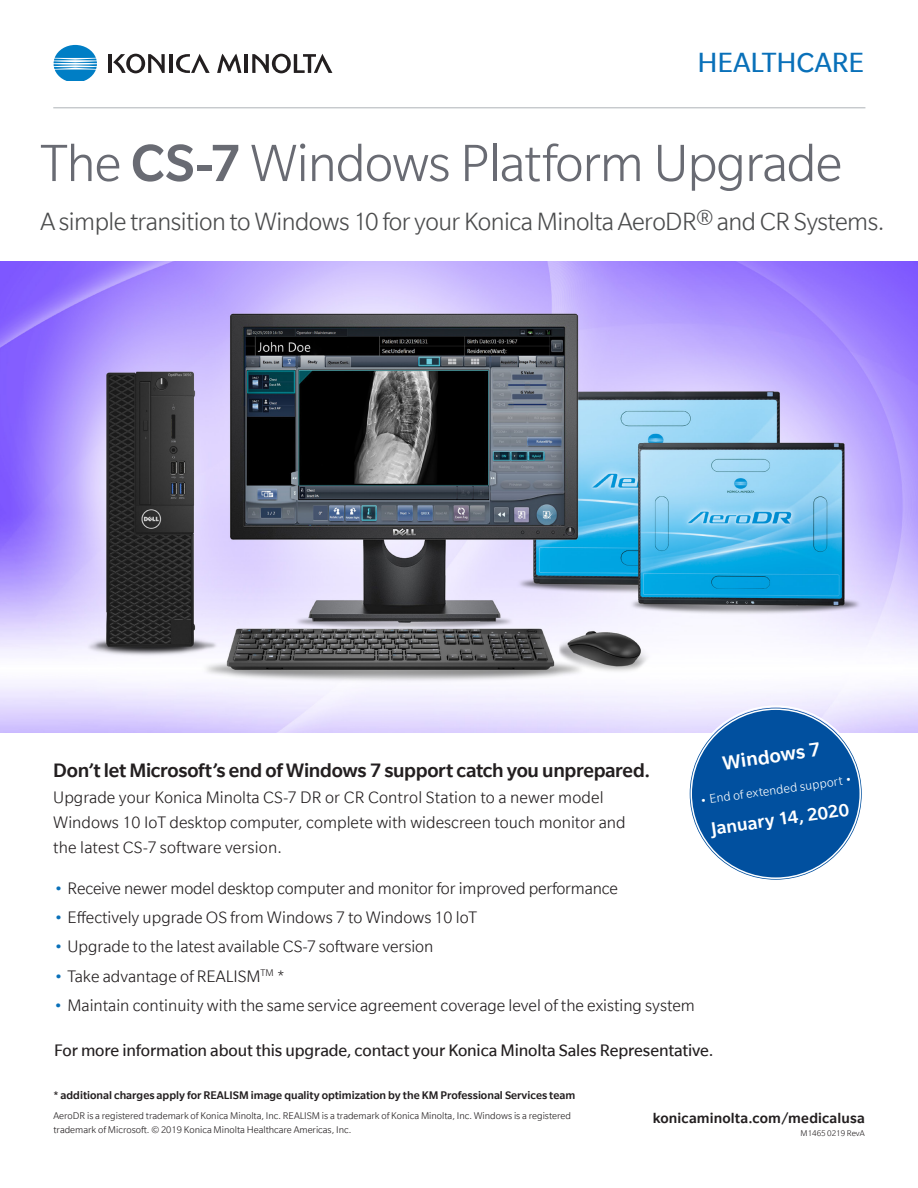
<style>
.page{position:relative;width:918px;height:1188px;background:#fff}
.page>*{position:absolute;margin:0;border:0;box-sizing:border-box;transform-origin:0 0}
.Sub_header_text{font:300 57px "Slate";letter-spacing:-.02em;color:#696b73}
.t1{font:30px "Slate";letter-spacing:-.005em;color:#0970b9}
.Sub_header_text-2{font:300 27px "Slate";letter-spacing:-.02em;color:#4b4c4d}
.copy{font:500 21px "Slate";letter-spacing:-.015em;color:#231f20}
.Sub_header_text-3{font:500 21px "Slate";color:#fff}
.Sub_header_text-4{font:500 19.5px "Slate";color:#fff}
.copy-2{font:300 18px/25.2px "Slate";color:#231f20}
.copy-3{font:18px "Slate";letter-spacing:-.005em;color:#231f20}
.sub_header_text_ligh{font:500 15.45px "Slate";letter-spacing:.01em;color:#231f20}
.Sub_header_text-5{font:300 13.5px "Slate";color:#fff}
.t2{font:500 12px "Slate";color:#231f20}
.t3{font:300 10.5px/14.2px "Slate";color:#231f20}
.t4{font:300 9px "Slate";color:#231f20}
.s1{font-weight:500}
.s2{color:#0970b9}
</style>
<div class="page">
<hr style="left:53px;top:107px;width:812px;height:1px;background:#aeb3b8">
<hr style="left:108px;top:54px;width:4px;height:19px;background:#231f20">
<hr style="left:169px;top:54px;width:4px;height:19px;background:#231f20">
<hr style="left:244px;top:54px;width:4px;height:19px;background:#231f20">
<svg style="left:176px;top:54px;width:34px;height:19px"></svg>
<svg style="left:113px;top:54px;width:52px;height:19px"></svg>
<svg style="left:252px;top:54px;width:80px;height:19px"></svg>
<svg style="left:217px;top:54px;width:24px;height:19px"></svg>
<svg style="left:54px;top:45px;width:43px;height:35px"></svg>
<img style="left:0;top:261px;width:918px;height:471px">
<div style="left:690px;top:708px;width:172px;height:172px;background:#01509f;border-radius:50%"></div>
<h2 class="t1" style="left:698px;top:47px;width:168px">HEALTHCARE</h2>
<p class="Sub_header_text" style="left:40px;top:134px;width:803px">The <span class="s1">CS-7</span> Windows Platform Upgrade</p>
<p class="Sub_header_text-2" style="left:40px;top:207px;width:846px">A simple transition to Windows 10 for your Konica Minolta AeroDR® and CR Systems.</p>
<p class="copy" style="left:53px;top:759px;width:598px">Don’t let Microsoft’s end of Windows 7 support catch you unprepared.</p>
<p class="copy-2" style="left:53px;top:785px;width:574px">Upgrade your Konica Minolta CS-7 DR or CR Control Station to a newer model<br>Windows 10 IoT desktop computer, complete with widescreen touch monitor and the latest CS-7 software version.</p>
<p class="Sub_header_text-3" style="left:721px;top:752px;width:100px;rotate:-8deg">Windows 7</p>
<p class="Sub_header_text-5" style="left:699px;top:794px;width:155px;rotate:-8deg">• End of extended support •</p>
<p class="Sub_header_text-4" style="left:710px;top:819px;width:141px;rotate:-8deg">January 14, 2020</p>
<p class="copy-2" style="left:54px;top:876px;width:565px"><span class="s2">•</span> Receive newer model desktop computer and monitor for improved performance</p>
<p class="copy-2" style="left:54px;top:905px;width:425px"><span class="s2">•</span> Effectively upgrade OS from Windows 7 to Windows 10 loT</p>
<p class="copy-2" style="left:54px;top:934px;width:381px"><span class="s2">•</span> Upgrade to the latest available CS-7 software version</p>
<p class="copy-2" style="left:54px;top:963px;width:232px"><span class="s2">•</span> Take advantage of REALISM<sup>TM</sup> *</p>
<p class="copy-2" style="left:54px;top:993px;width:642px"><span class="s2">•</span> Maintain continuity with the same service agreement coverage level of the existing system</p>
<p class="copy-3" style="left:54px;top:1041px;width:661px">For more information about this upgrade, contact your Konica Minolta Sales Representative.</p>
<p class="t2" style="left:53px;top:1089px;width:523px">* additional charges apply for REALISM image quality optimization by the KM Professional Services team</p>
<p class="t3" style="left:53px;top:1109px;width:519px">AeroDR is a registered trademark of Konica Minolta, Inc. REALISM is a trademark of Konica Minolta, Inc. Windows is a registered trademark of Microsoft. © 2019 Konica Minolta Healthcare Americas, Inc.</p>
<p class="sub_header_text_ligh" style="left:653px;top:1110px;width:214px">konicaminolta.com/medicalusa</p>
<p class="t4" style="left:801px;top:1129px;width:66px">M1465 0219 RevA</p>
</div>
